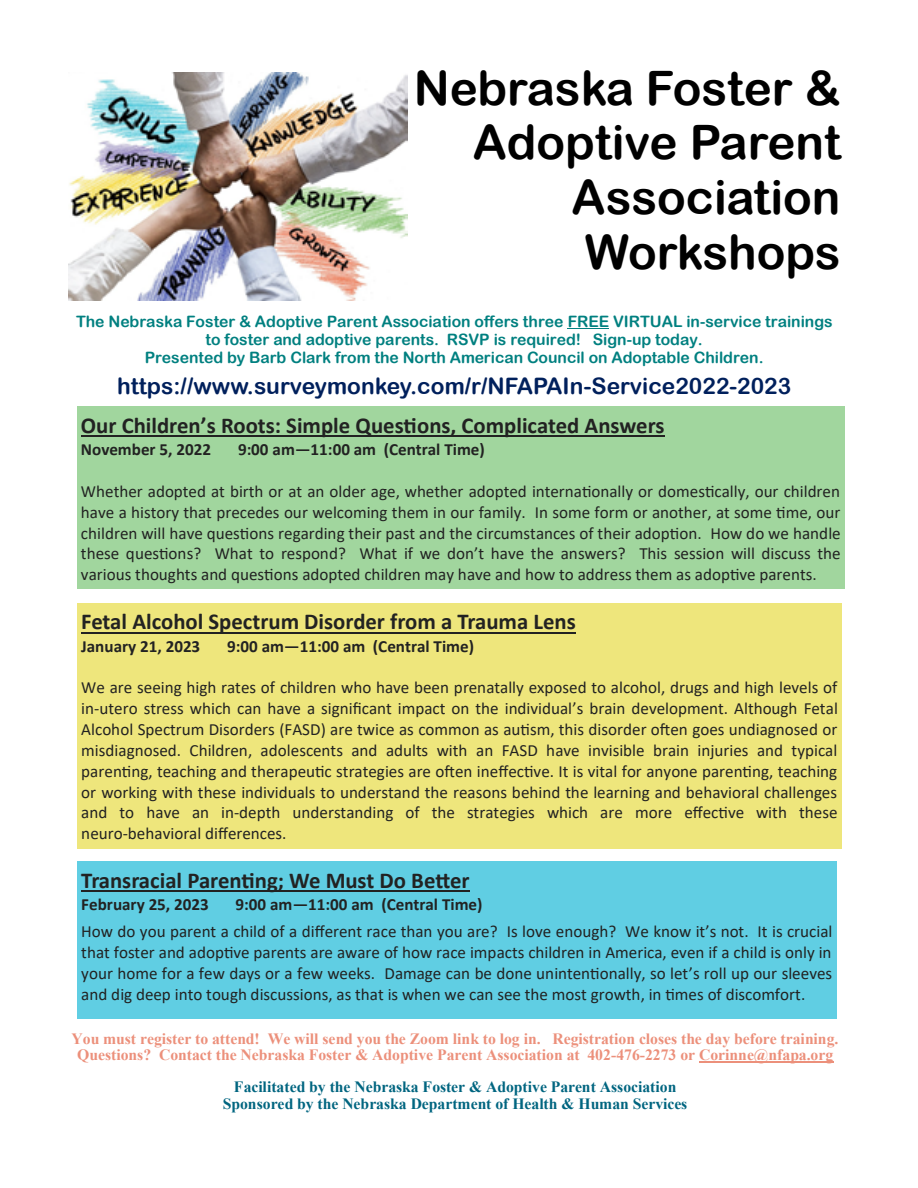
<style>
.page{position:relative;width:918px;height:1188px;background:#fff}
.page>*{position:absolute;margin:0;border:0;box-sizing:border-box;transform-origin:0 0}
.t1{font:47.4px/54.9px "Arial Rounded MT Bold";color:#000;text-align:right}
.t2{font:700 22.8px "Calibri";color:#222}
.t3{font:22.65px "Arial Rounded MT Bold";color:#00205c}
.t4{font:700 22.65px "Calibri";color:#222}
.t5{font:17.1px/20.9px "Calibri";color:#222;text-align:justify}
.t6{font:700 17.1px "Calibri";color:#222}
.t7{font:15.75px/18.1px "Arial Rounded MT Bold";letter-spacing:-.005em;color:#008080;text-align:center}
.t8{font:700 15.75px/16.2px "Times New Roman";color:#ec907b;text-align:center}
.t9{font:700 15.75px/16.4px "Times New Roman";color:#006580;text-align:center}
</style>
<div class="page">
<div style="left:77px;top:407px;width:768px;height:182px;background:#a1d69e"></div>
<hr style="left:81px;top:435px;width:584px;height:2px;background:#222">
<hr style="left:568px;top:328px;width:41px;height:1px;background:#008080">
<img style="left:69px;top:72px;width:338px;height:229px">
<div style="left:77px;top:603px;width:765px;height:246px;background:#eee67c"></div>
<hr style="left:81px;top:632px;width:495px;height:1px;background:#222">
<div style="left:77px;top:861px;width:759px;height:158px;background:#60cee3"></div>
<hr style="left:81px;top:890px;width:389px;height:2px;background:#222">
<hr style="left:699px;top:1061px;width:134px;height:2px;background:#ec907b">
<h1 class="t1" style="left:414px;top:60px;width:429px">Nebraska Foster &amp;<br>Adoptive Parent<br>Association<br>Workshops</h1>
<p class="t7" style="left:76px;top:312px;width:758px">The Nebraska Foster &amp; Adoptive Parent Association offers three FREE VIRTUAL in-service trainings to foster and adoptive parents. RSVP is required! Sign-up today.<br>Presented by Barb Clark from the North American Council on Adoptable Children.</p>
<h3 class="t3" style="left:117px;top:373px;width:676px">https://www.surveymonkey.com/r/NFAPAIn-Service2022-2023</h3>
<h3 class="t4" style="left:81px;top:409px;width:585px">Our Children’s Roots: Simple Questions, Complicated Answers</h3>
<p class="t6" style="left:81px;top:437px;width:132px">November 5, 2022</p>
<p class="t6" style="left:238px;top:437px;width:248px">9:00 am—11:00 am (Central Time)</p>
<p class="t5" style="left:81px;top:480px;width:761px">Whether adopted at birth or at an older age, whether adopted internationally or domestically, our children have a history that precedes our welcoming them in our family. In some form or another, at some time, our children will have questions regarding their past and the circumstances of their adoption. How do we handle these questions? What to respond? What if we don’t have the answers? This session will discuss the various thoughts and questions adopted children may have and how to address them as adoptive parents.</p>
<h2 class="t2" style="left:81px;top:606px;width:496px">Fetal Alcohol Spectrum Disorder from a Trauma Lens</h2>
<p class="t6" style="left:81px;top:634px;width:121px">January 21, 2023</p>
<p class="t6" style="left:227px;top:634px;width:248px">9:00 am—11:00 am (Central Time)</p>
<p class="t5" style="left:81px;top:677px;width:758px">We are seeing high rates of children who have been prenatally exposed to alcohol, drugs and high levels of in-utero stress which can have a significant impact on the individual’s brain development. Although Fetal Alcohol Spectrum Disorders (FASD) are twice as common as autism, this disorder often goes undiagnosed or misdiagnosed. Children, adolescents and adults with an FASD have invisible brain injuries and typical parenting, teaching and therapeutic strategies are often ineffective. It is vital for anyone parenting, teaching or working with these individuals to understand the reasons behind the learning and behavioral challenges and to have an in-depth understanding of the strategies which are more effective with these neuro-behavioral differences.</p>
<h2 class="t2" style="left:81px;top:864px;width:390px">Transracial Parenting; We Must Do Better</h2>
<p class="t6" style="left:81px;top:892px;width:129px">February 25, 2023</p>
<p class="t6" style="left:236px;top:892px;width:248px">9:00 am—11:00 am (Central Time)</p>
<p class="t5" style="left:81px;top:921px;width:753px">How do you parent a child of a different race than you are? Is love enough? We know it’s not. It is crucial that foster and adoptive parents are aware of how race impacts children in America, even if a child is only in your home for a few days or a few weeks. Damage can be done unintentionally, so let’s roll up our sleeves and dig deep into tough discussions, as that is when we can see the most growth, in times of discomfort.</p>
<p class="t8" style="left:71px;top:1030px;width:769px">You must register to attend! We will send you the Zoom link to log in. Registration closes the day before training.<br>Questions? Contact the Nebraska Foster &amp; Adoptive Parent Association at 402-476-2273 or Corinne@nfapa.org</p>
<p class="t9" style="left:223px;top:1078px;width:466px">Facilitated by the Nebraska Foster &amp; Adoptive Parent Association<br>Sponsored by the Nebraska Department of Health &amp; Human Services</p>
</div>
